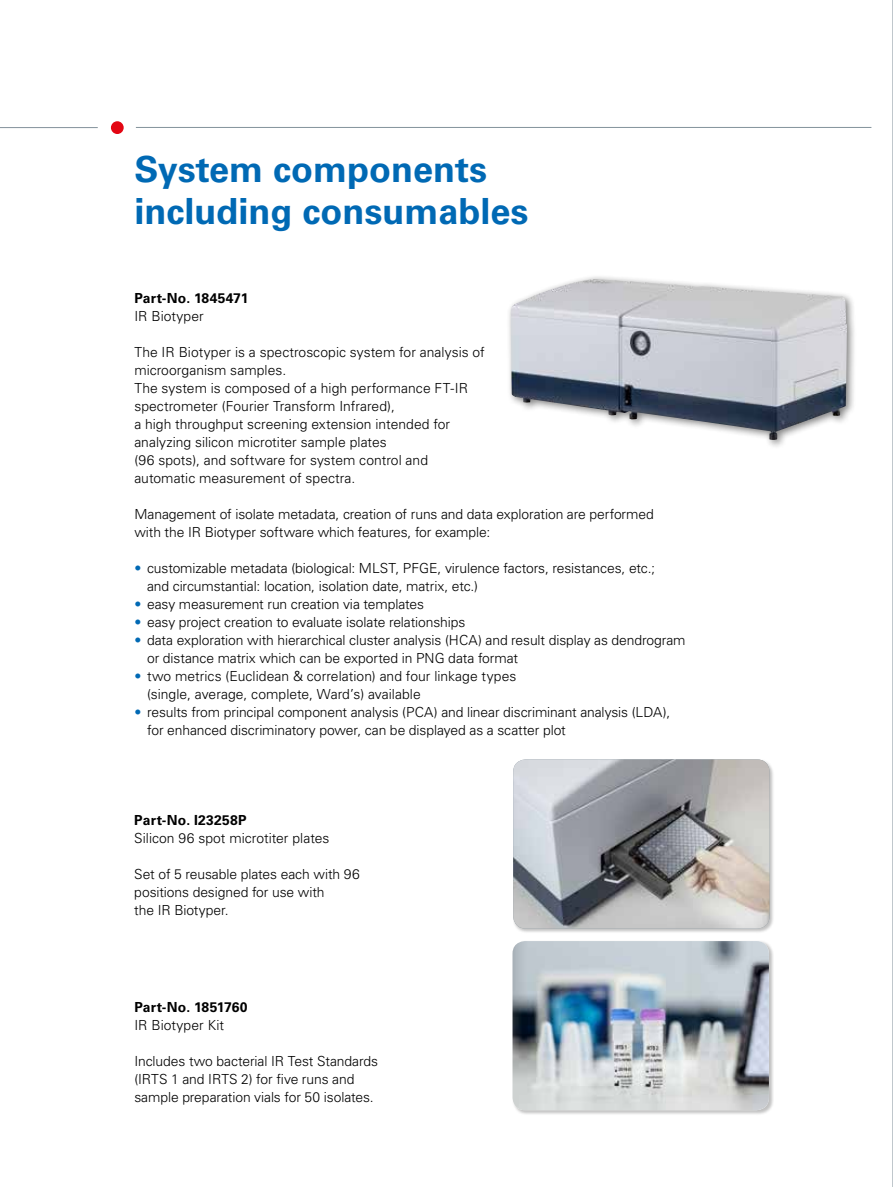
<style>
.page{position:relative;width:893px;height:1187px;background:#fff}
.page>*{position:absolute;margin:0;border:0;box-sizing:border-box;transform-origin:0 0}
.t1{font:700 36px/42px "Univers LT Std";color:#0069b4}
.t2{font:300 13.8px/18px "Univers LT Std";letter-spacing:-.005em;color:#000}
.t3{font:700 13.8px "Univers LT Std";letter-spacing:.015em;color:#000}
.s1{color:#0069b4}
</style>
<div class="page">
<hr style="left:892px;top:0;width:1px;height:1186px;background:#83929b">
<hr style="left:0;top:127px;width:98px;height:1px;background:#83929b">
<div style="left:111px;top:121px;width:13px;height:13px;background:#e30613;border-radius:50%"></div>
<hr style="left:136px;top:127px;width:735px;height:1px;background:#83929b">
<div style="left:512px;top:940px;width:262px;height:175px;background:#000;opacity:.25"></div>
<img style="left:512px;top:941px;width:257px;height:169px">
<div style="left:513px;top:758px;width:262px;height:175px;background:#000;opacity:.25"></div>
<img style="left:513px;top:759px;width:257px;height:169px">
<div style="left:506px;top:274px;width:351px;height:175px;background:#000;opacity:.5"></div>
<img style="left:510px;top:279px;width:337px;height:161px">
<h1 class="t1" style="left:134px;top:149px;width:396px">System components including consumables</h1>
<p class="t3" style="left:134px;top:289px;width:116px">Part-No. 1845471</p>
<p class="t2" style="left:134px;top:306px;width:71px">IR Biotyper</p>
<p class="t2" style="left:134px;top:342px;width:352px">The IR Biotyper is a spectroscopic system for analysis of microorganism samples.<br>The system is composed of a high performance FT-IR spectrometer (Fourier Transform Infrared),<br>a high throughput screening extension intended for analyzing silicon microtiter sample plates<br>(96 spots), and software for system control and automatic measurement of spectra.</p>
<p class="t2" style="left:134px;top:504px;width:521px">Management of isolate metadata, creation of runs and data exploration are performed with the IR Biotyper software which features, for example:</p>
<p class="t2" style="left:147px;top:558px;width:509px;text-indent:-13px"><span class="s1">•</span> customizable metadata (biological: MLST, PFGE, virulence factors, resistances, etc.; and circumstantial: location, isolation date, matrix, etc.)</p>
<p class="t2" style="left:134px;top:594px;width:291px"><span class="s1">•</span> easy measurement run creation via templates</p>
<p class="t2" style="left:134px;top:612px;width:332px"><span class="s1">•</span> easy project creation to evaluate isolate relationships</p>
<p class="t2" style="left:147px;top:630px;width:540px;text-indent:-13px"><span class="s1">•</span> data exploration with hierarchical cluster analysis (HCA) and result display as dendrogram or distance matrix which can be exported in PNG data format</p>
<p class="t2" style="left:147px;top:666px;width:371px;text-indent:-13px"><span class="s1">•</span> two metrics (Euclidean &amp; correlation) and four linkage types (single, average, complete, Ward’s) available</p>
<p class="t2" style="left:147px;top:702px;width:525px;text-indent:-13px"><span class="s1">•</span> results from principal component analysis (PCA) and linear discriminant analysis (LDA), for enhanced discriminatory power, can be displayed as a scatter plot</p>
<p class="t3" style="left:134px;top:811px;width:114px">Part-No. I23258P</p>
<p class="t2" style="left:134px;top:828px;width:197px">Silicon 96 spot microtiter plates</p>
<p class="t2" style="left:134px;top:864px;width:227px">Set of 5 reusable plates each with 96 positions designed for use with<br>the IR Biotyper.</p>
<p class="t3" style="left:134px;top:998px;width:115px">Part-No. 1851760</p>
<p class="t2" style="left:134px;top:1015px;width:91px">IR Biotyper Kit</p>
<p class="t2" style="left:134px;top:1051px;width:245px">Includes two bacterial IR Test Standards (IRTS 1 and IRTS 2) for five runs and sample preparation vials for 50 isolates.</p>
</div>
